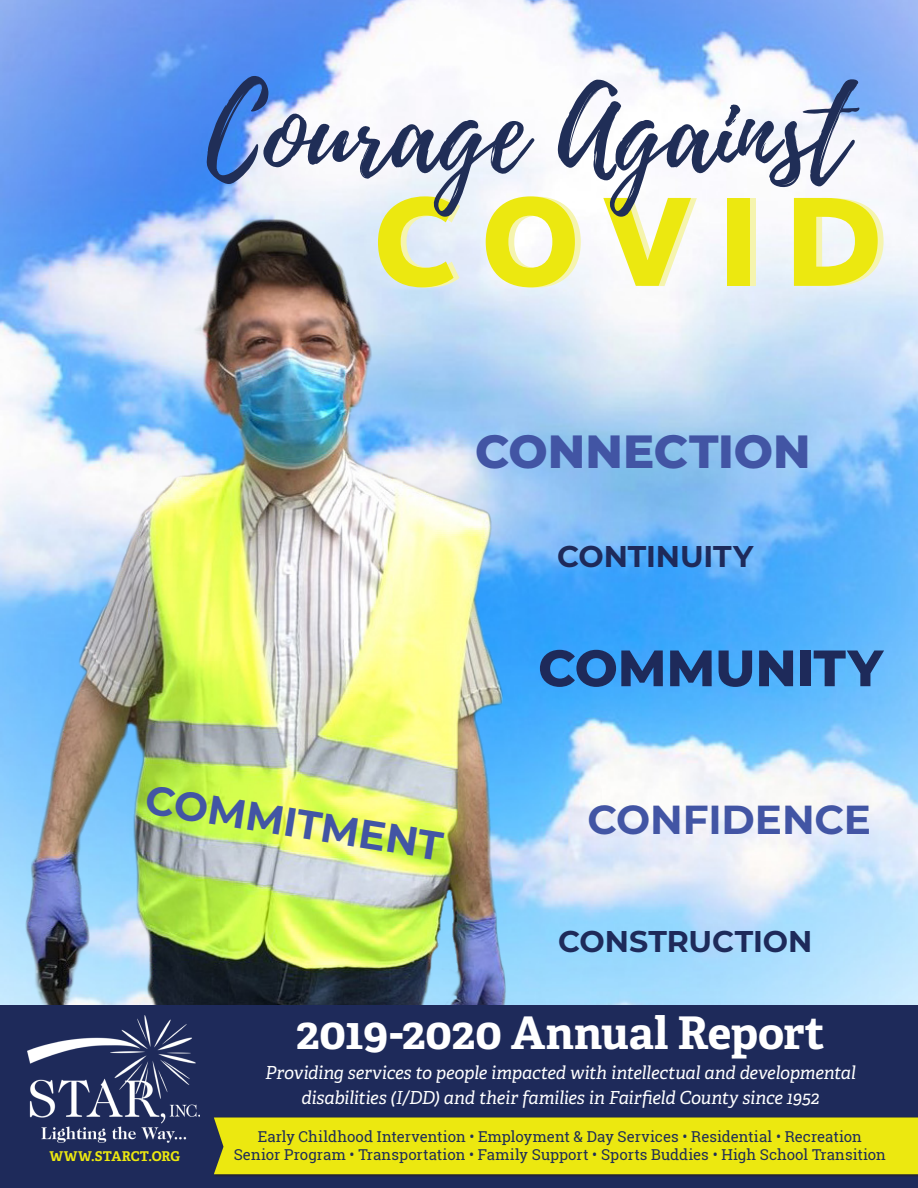
<style>
.page{position:relative;width:918px;height:1188px;background:#fff}
.page>*{position:absolute;margin:0;border:0;box-sizing:border-box;transform-origin:0 0}
.t1{font:800 127.5px "Realist";letter-spacing:.21em;color:#ece810}
.t2{font:113.55px "Playlist Script";color:#202e57}
.t3{font:800 51px "Montserrat";color:#1e2a5a}
.t4{font:800 46.5px "Montserrat";color:#4255a4}
.t5{font:700 45px "Adelle PE";letter-spacing:-.01em;color:#fff}
.t6{font:700 40.5px "Montserrat";letter-spacing:-.005em;color:#4255a4}
.t7{font:700 30px "Montserrat";color:#1e2a5a}
.t8{font:italic 18px "Adelle PE";letter-spacing:-.015em;color:#fff}
.t9{font:15px "Roboto Slab";color:#202e57}
.t10{font:700 13.5px "Adelle PE";color:#ece810}
</style>
<div class="page">
<div style="left:0;top:987px;width:918px;height:201px;background:#1e2a5a"></div>
<img style="left:27px;top:1016px;width:173px;height:127px">
<img style="left:0;top:0;width:918px;height:1004px">
<img style="left:26px;top:219px;width:481px;height:785px">
<div style="left:213px;top:1116px;width:705px;height:61px;background:#231f20;opacity:.75"></div>
<div style="left:214px;top:1118px;width:704px;height:56px;background:#ece810"></div>
<p class="t2" style="left:207px;top:51px;width:643px">Courage Against</p>
<p class="t1" style="left:374px;top:167px;width:508px">COVID</p>
<p class="t4" style="left:475px;top:417px;width:337px">CONNECTION</p>
<p class="t7" style="left:557px;top:535px;width:198px">CONTINUITY</p>
<p class="t6" style="left:150px;top:770px;width:302px;rotate:9deg">COMMITMENT</p>
<p class="t3" style="left:538px;top:631px;width:346px">COMMUNITY</p>
<p class="t6" style="left:587px;top:791px;width:285px">CONFIDENCE</p>
<p class="t7" style="left:558px;top:920px;width:256px">CONSTRUCTION</p>
<p class="t10" style="left:49px;top:1146px;width:132px">WWW.STARCT.ORG</p>
<p class="t5" style="left:296px;top:1000px;width:530px">2019-2020 Annual Report</p>
<p class="t8" style="left:265px;top:1059px;width:592px">Providing services to people impacted with intellectual and developmental</p>
<p class="t8" style="left:302px;top:1085px;width:520px">disabilities (I/DD) and their families in Fairfield County since 1952</p>
<p class="t9" style="left:258px;top:1126px;width:606px">Early Childhood Intervention • Employment &amp; Day Services • Residential • Recreation</p>
<p class="t9" style="left:234px;top:1144px;width:654px">Senior Program • Transportation • Family Support • Sports Buddies • High School Transition</p>
</div>
